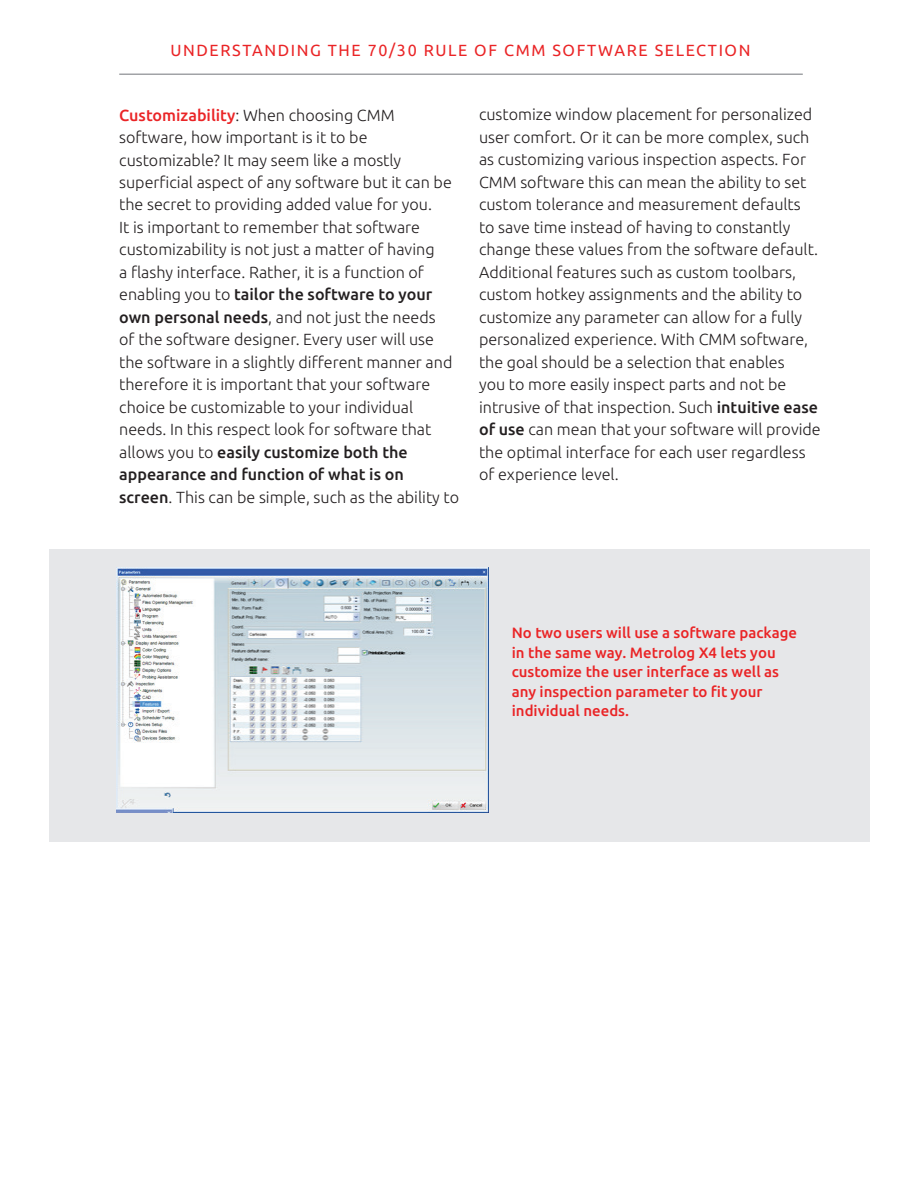
<style>
.page{position:relative;width:918px;height:1188px;background:#fff}
.page>*{position:absolute;margin:0;border:0;box-sizing:border-box;transform-origin:0 0}
.t1{font:300 16.2px/22.5px "Ubuntu";color:#231f20}
.t2{font:16.2px "Ubuntu";letter-spacing:.1em;color:#ea2426}
.t3{font:500 15px/19.5px "Ubuntu";color:#ea2426}
.s1{font-weight:500;color:#ea2426}
.s2{font-weight:500}
</style>
<div class="page">
<hr style="left:119px;top:74px;width:684px;height:1px;background:#a1a3a6">
<div style="left:49px;top:549px;width:820px;height:293px;background:#e6e7e9"></div>
<img style="left:116px;top:567px;width:373px;height:245px">
<img style="left:116px;top:812px;width:373px;height:1px">
<p class="t2" style="left:170px;top:41px;width:582px">UNDERSTANDING THE 70/30 RULE OF CMM SOFTWARE SELECTION</p>
<p class="t1" style="left:119px;top:103px;width:342px"><span class="s1">Customizability</span>: When choosing CMM software, how important is it to be customizable? It may seem like a mostly superficial aspect of any software but it can be the secret to providing added value for you.<br>It is important to remember that software customizability is not just a matter of having<br>a flashy interface. Rather, it is a function of enabling you to <span class="s2">tailor the software to your own personal needs</span>, and not just the needs<br>of the software designer. Every user will use the software in a slightly different manner and therefore it is important that your software choice be customizable to your individual needs. In this respect look for software that allows you to <span class="s2">easily customize both the appearance and function of what is on screen</span>. This can be simple, such as the ability to</p>
<p class="t1" style="left:479px;top:103px;width:343px">customize window placement for personalized user comfort. Or it can be more complex, such as customizing various inspection aspects. For CMM software this can mean the ability to set custom tolerance and measurement defaults<br>to save time instead of having to constantly change these values from the software default.<br>Additional features such as custom toolbars, custom hotkey assignments and the ability to customize any parameter can allow for a fully personalized experience. With CMM software, the goal should be a selection that enables<br>you to more easily inspect parts and not be intrusive of that inspection. Such <span class="s2">intuitive ease of use</span> can mean that your software will provide the optimal interface for each user regardless of experience level.</p>
<p class="t3" style="left:512px;top:622px;width:287px">No two users will use a software package in the same way. Metrolog X4 lets you customize the user interface as well as any inspection parameter to fit your individual needs.</p>
</div>
